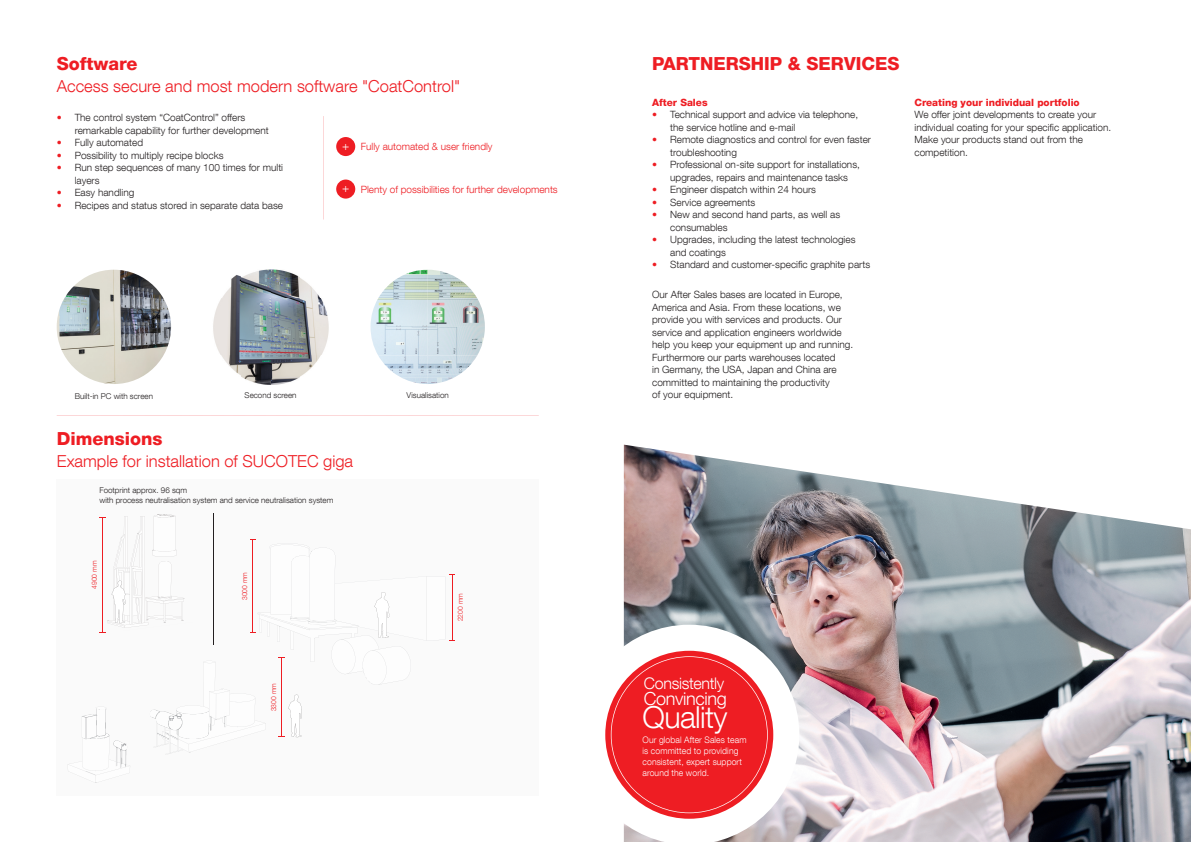
<style>
.page{position:relative;width:1191px;height:842px;background:#fff}
.page>*{position:absolute;margin:0;border:0;box-sizing:border-box;transform-origin:0 0}
.t1{font:300 30.3px "Helvetica Neue LT Com";letter-spacing:-.02em;color:#fff}
.t2{font:800 18px "Helvetica Neue LT Com";color:#ee1d23}
.t3{font:300 18px "Helvetica Neue LT Com";letter-spacing:-.02em;color:#fff}
.t4{font:300 16.5px "Helvetica Neue LT Com";color:#ee1d23}
.t5{font:300 16px "Helvetica Neue LT Com";letter-spacing:-.02em;color:#fff}
.t6{font:300 12px "Helvetica Neue LT Com";color:#fff}
.t7{font:300 10px/12.5px "Helvetica Neue LT Com";color:#231f20}
.t8{font:300 10px "Helvetica Neue LT Com";color:#ee1d23}
.t9{font:800 10px "Helvetica Neue LT Com";color:#ee1d23}
.t10{font:300 9px/11px "Helvetica Neue LT Com";letter-spacing:.01em;color:#fff;scale:.96 1}
.t11{font:300 8px/9.6px "Helvetica Neue LT Com";color:#231f20}
.t12{font:300 7px "Helvetica Neue LT Com";color:#ee1d23;scale:.96 1}
.s1{color:#ee1d23}
</style>
<div class="page">
<div style="left:336px;top:137px;width:19px;height:19px;background:#ee1d23;border-radius:50%"></div>
<div style="left:336px;top:180px;width:19px;height:19px;background:#ee1d23;border-radius:50%"></div>
<hr style="left:323px;top:116px;width:1px;height:104px;background:#ee1d23">
<hr style="left:57px;top:415px;width:482px;height:1px;background:#ee1d23">
<div style="left:57px;top:479px;width:482px;height:316px;background:#fafafa"></div>
<hr style="left:213px;top:513px;width:1px;height:132px;background:#231f20">
<svg style="left:68px;top:514px;width:387px;height:269px"></svg>
<img style="left:213px;top:270px;width:116px;height:115px">
<img style="left:57px;top:270px;width:114px;height:114px;border-radius:57px">
<img style="left:378px;top:270px;width:99px;height:28px">
<img style="left:370px;top:298px;width:115px;height:57px">
<img style="left:378px;top:355px;width:99px;height:29px">
<img style="left:624px;top:445px;width:567px;height:397px">
<svg style="left:605px;top:625px;width:194px;height:217px"></svg>
<div style="left:605px;top:651px;width:168px;height:168px;background:#ee1d23;border-radius:50%"></div>
<svg style="left:611px;top:656px;width:156px;height:157px"></svg>
<img style="left:100px;top:708px;width:27px;height:60px">
<img style="left:82px;top:708px;width:18px;height:31px">
<img style="left:150px;top:709px;width:59px;height:30px">
<h2 class="t2" style="left:57px;top:52px;width:82px">Software</h2>
<h3 class="t4" style="left:57px;top:76px;width:405px">Access secure and most modern software "CoatControl"</h3>
<p class="t7" style="left:75px;top:111px;width:195px;text-indent:-18px"><span class="s1">•</span> The control system “CoatControl” offers remarkable capability for further development</p>
<p class="t7" style="left:57px;top:136px;width:88px"><span class="s1">•</span> Fully automated</p>
<p class="t7" style="left:57px;top:149px;width:168px"><span class="s1">•</span> Possibility to multiply recipe blocks</p>
<p class="t7" style="left:75px;top:161px;width:210px;text-indent:-18px"><span class="s1">•</span> Run step sequences of many 100 times for multi layers</p>
<p class="t7" style="left:57px;top:186px;width:79px"><span class="s1">•</span> Easy handling</p>
<p class="t7" style="left:57px;top:199px;width:228px"><span class="s1">•</span> Recipes and status stored in separate data base</p>
<p class="t8" style="left:361px;top:140px;width:133px">Fully automated &amp; user friendly</p>
<p class="t8" style="left:361px;top:183px;width:198px">Plenty of possibilities for further developments</p>
<p class="t6" style="left:342px;top:138px;width:9px">+</p>
<p class="t6" style="left:342px;top:181px;width:9px">+</p>
<p class="t11" style="left:75px;top:391px;width:80px">Built-in PC with screen</p>
<p class="t11" style="left:245px;top:390px;width:53px">Second screen</p>
<p class="t11" style="left:407px;top:390px;width:44px">Visualisation</p>
<h2 class="t2" style="left:57px;top:428px;width:107px">Dimensions</h2>
<h3 class="t4" style="left:57px;top:451px;width:298px">Example for installation of SUCOTEC giga</h3>
<p class="t11" style="left:99px;top:485px;width:235px">Footprint approx. 96 sqm<br>with process neutralisation system and service neutralisation system</p>
<p class="t12" style="left:90px;top:589px;width:31px;rotate:-90deg">4900 mm</p>
<p class="t12" style="left:240px;top:600px;width:31px;rotate:-90deg">3000 mm</p>
<p class="t12" style="left:269px;top:711px;width:31px;rotate:-90deg">3300 mm</p>
<p class="t12" style="left:456px;top:621px;width:31px;rotate:-90deg">2200 mm</p>
<h2 class="t2" style="left:652px;top:52px;width:249px">PARTNERSHIP &amp; SERVICES</h2>
<p class="t9" style="left:652px;top:96px;width:57px">After Sales</p>
<p class="t7" style="left:670px;top:108px;width:189px;text-indent:-18px"><span class="s1">•</span> Technical support and advice via telephone, the service hotline and e-mail</p>
<p class="t7" style="left:670px;top:133px;width:202px;text-indent:-18px"><span class="s1">•</span> Remote diagnostics and control for even faster troubleshooting</p>
<p class="t7" style="left:670px;top:158px;width:191px;text-indent:-18px"><span class="s1">•</span> Professional on-site support for installations, upgrades, repairs and maintenance tasks</p>
<p class="t7" style="left:652px;top:183px;width:165px"><span class="s1">•</span> Engineer dispatch within 24 hours</p>
<p class="t7" style="left:652px;top:196px;width:105px"><span class="s1">•</span> Service agreements</p>
<p class="t7" style="left:670px;top:208px;width:171px;text-indent:-18px"><span class="s1">•</span> New and second hand parts, as well as consumables</p>
<p class="t7" style="left:670px;top:233px;width:187px;text-indent:-18px"><span class="s1">•</span> Upgrades, including the latest technologies and coatings</p>
<p class="t7" style="left:652px;top:258px;width:219px"><span class="s1">•</span> Standard and customer-specific graphite parts</p>
<p class="t7" style="left:652px;top:288px;width:202px">Our After Sales bases are located in Europe, America and Asia. From these locations, we provide you with services and products. Our service and application engineers worldwide help you keep your equipment up and running.<br>Furthermore our parts warehouses located<br>in Germany, the USA, Japan and China are committed to maintaining the productivity<br>of your equipment.</p>
<p class="t9" style="left:914px;top:96px;width:167px">Creating your individual portfolio</p>
<p class="t7" style="left:914px;top:108px;width:198px">We offer joint developments to create your individual coating for your specific application.<br>Make your products stand out from the competition.</p>
<h3 class="t5" style="left:644px;top:673px;width:82px">Consistently</h3>
<h2 class="t3" style="left:644px;top:687px;width:84px">Convincing</h2>
<h1 class="t1" style="left:642px;top:699px;width:86px">Quality</h1>
<p class="t10" style="left:642px;top:734px;width:110px">Our global After Sales team is committed to providing consistent, expert support around the world.</p>
</div>
